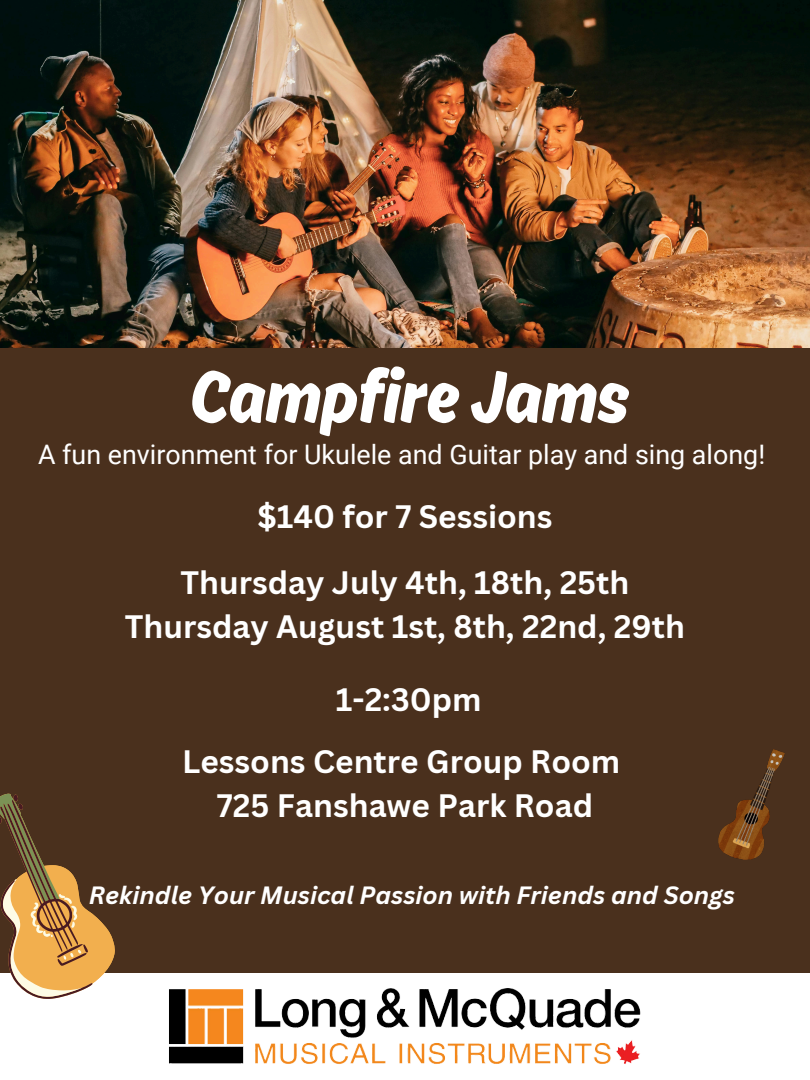
<style>
.page{position:relative;width:810px;height:1080px;background:#fff}
.page>*{position:absolute;margin:0;border:0;box-sizing:border-box;transform-origin:0 0}
.t1{font:78.31px "Ahkio";color:#fff}
.t2{font:700 31.56px/44px "Canva Sans";color:#fff;text-align:center}
.t3{font:26.88px "Roboto";color:#fff}
.t4{font:italic 700 24.38px "Canva Sans";color:#fff}
</style>
<div class="page">
<div style="left:0;top:301px;width:810px;height:671px;background:#4a301d"></div>
<img style="left:0;top:0;width:810px;height:348px">
<svg style="left:0;top:794px;width:115px;height:205px"></svg>
<img style="left:719px;top:749px;width:65px;height:111px">
<img style="left:158px;top:972px;width:493px;height:92px">
<h2 class="t1" style="left:190px;top:350px;width:440px">Campfire Jams</h2>
<h2 class="t3" style="left:38px;top:439px;width:729px">A fun environment for Ukulele and Guitar play and sing along!</h2>
<h2 class="t2" style="left:257px;top:494px;width:297px">$140 for 7 Sessions</h2>
<p class="t2" style="left:125px;top:559px;width:562px">Thursday July 4th, 18th, 25th<br>Thursday August 1st, 8th, 22nd, 29th</p>
<h3 class="t2" style="left:336px;top:677px;width:147px">1-2:30pm</h3>
<h1 class="t2" style="left:182px;top:739px;width:440px">Lessons Centre Group Room<br>725 Fanshawe Park Road</h1>
<h2 class="t4" style="left:89px;top:878px;width:648px">Rekindle Your Musical Passion with Friends and Songs</h2>
</div>
